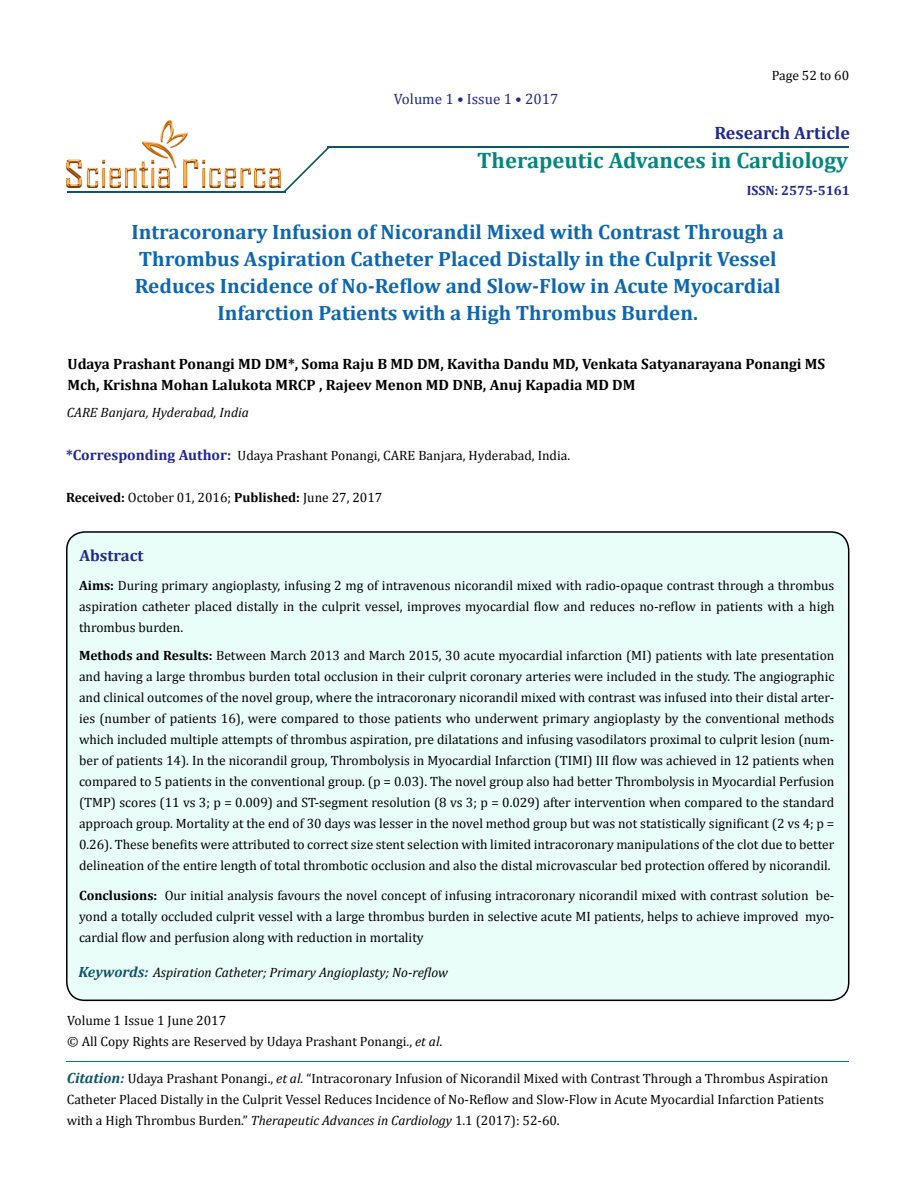
<style>
.page{position:relative;width:917px;height:1190px;background:#fff}
.page>*{position:absolute;margin:0;border:0;box-sizing:border-box;transform-origin:0 0}
.t1{font:700 22.5px "Cambria";color:#00877d}
.t2{font:700 20.85px/27px "Cambria";color:#0d66b1;text-align:center}
.t3{font:700 18px "Cambria";color:#202891}
.t4{font:700 16.35px "Cambria";color:#202891}
.t5{font:700 15px/21px "Cambria";color:#000}
.t6{font:15px "Cambria";color:#202891}
.t7{font:13.5px/21px "Cambria";color:#000;text-align:justify}
.t8{font:italic 13.5px "Cambria";color:#000}
.t9{font:700 13.5px "Cambria";color:#202891}
.s1{font-weight:700;font-size:14.85px;color:#202891}
.s2{font-weight:700}
.s3{font-weight:700;font-size:14.85px;color:#0e546a}
.s4{font-style:italic}
.s5{font-weight:700;font-style:italic;font-size:14.85px;color:#0e546a}
</style>
<div class="page">
<div style="left:67px;top:532px;width:781px;height:468px;background:#e9fdf9;border-radius:18px"></div>
<hr style="left:327px;top:146px;width:521px;height:2px;background:#0e546a">
<hr style="left:67px;top:191px;width:218px;height:2px;background:#0e546a">
<svg style="left:284px;top:148px;width:45px;height:45px"></svg>
<hr style="left:67px;top:1061px;width:781px;height:1px;background:#0d66b1">
<img style="left:67px;top:120px;width:214px;height:67px">
<p class="t6" style="left:394px;top:90px;width:166px">Volume 1 • Issue 1 • 2017</p>
<p class="t7" style="left:771px;top:64px;width:79px">Page 52 to 60</p>
<h3 class="t3" style="left:714px;top:121px;width:137px">Research Article</h3>
<h1 class="t1" style="left:477px;top:147px;width:372px">Therapeutic Advances in Cardiology</h1>
<p class="t9" style="left:746px;top:183px;width:104px">ISSN: 2575-5161</p>
<p class="t2" style="left:131px;top:218px;width:654px">Intracoronary Infusion of Nicorandil Mixed with Contrast Through a Thrombus Aspiration Catheter Placed Distally in the Culprit Vessel Reduces Incidence of No-Reflow and Slow-Flow in Acute Myocardial Infarction Patients with a High Thrombus Burden.</p>
<p class="t5" style="left:68px;top:353px;width:759px">Udaya Prashant Ponangi MD DM*, Soma Raju B MD DM, Kavitha Dandu MD, Venkata Satyanarayana Ponangi MS<br>Mch, Krishna Mohan Lalukota MRCP , Rajeev Menon MD DNB, Anuj Kapadia MD DM</p>
<p class="t8" style="left:67px;top:404px;width:184px">CARE Banjara, Hyderabad, India</p>
<p class="t7" style="left:66px;top:444px;width:505px"><span class="s1">*Corresponding Author:</span> Udaya Prashant Ponangi, CARE Banjara, Hyderabad, India.</p>
<p class="t7" style="left:66px;top:487px;width:318px"><span class="s2">Received:</span> October 01, 2016; <span class="s2">Published:</span> June 27, 2017</p>
<p class="t4" style="left:80px;top:546px;width:65px">Abstract</p>
<p class="t7" style="left:79px;top:574px;width:757px"><span class="s2">Aims:</span> During primary angioplasty, infusing 2 mg of intravenous nicorandil mixed with radio-opaque contrast through a thrombus aspiration catheter placed distally in the culprit vessel, improves myocardial flow and reduces no-reflow in patients with a high thrombus burden.</p>
<p class="t7" style="left:79px;top:645px;width:757px"><span class="s2">Methods and Results:</span> Between March 2013 and March 2015, 30 acute myocardial infarction (MI) patients with late presentation and having a large thrombus burden total occlusion in their culprit coronary arteries were included in the study. The angiographic and clinical outcomes of the novel group, where the intracoronary nicorandil mixed with contrast was infused into their distal arter&shy;ies (number of patients 16), were compared to those patients who underwent primary angioplasty by the conventional methods which included multiple attempts of thrombus aspiration, pre dilatations and infusing vasodilators proximal to culprit lesion (num&shy;ber of patients 14). In the nicorandil group, Thrombolysis in Myocardial Infarction (TIMI) III flow was achieved in 12 patients when compared to 5 patients in the conventional group. (p = 0.03). The novel group also had better Thrombolysis in Myocardial Perfusion (TMP) scores (11 vs 3; p = 0.009) and ST-segment resolution (8 vs 3; p = 0.029) after intervention when compared to the standard approach group. Mortality at the end of 30 days was lesser in the novel method group but was not statistically significant (2 vs 4; p = 0.26). These benefits were attributed to correct size stent selection with limited intracoronary manipulations of the clot due to better delineation of the entire length of total thrombotic occlusion and also the distal microvascular bed protection offered by nicorandil.</p>
<p class="t7" style="left:79px;top:885px;width:757px"><span class="s2">Conclusions:</span> Our initial analysis favours the novel concept of infusing intracoronary nicorandil mixed with contrast solution be&shy;yond a totally occluded culprit vessel with a large thrombus burden in selective acute MI patients, helps to achieve improved myo&shy;cardial flow and perfusion along with reduction in mortality</p>
<p class="t8" style="left:78px;top:964px;width:371px"><span class="s3">Keywords:</span> Aspiration Catheter; Primary Angioplasty; No-reflow</p>
<p class="t7" style="left:67px;top:1009px;width:376px">Volume 1 Issue 1 June 2017<br>© All Copy Rights are Reserved by Udaya Prashant Ponangi., <span class="s4">et al</span>.</p>
<p class="t7" style="left:67px;top:1068px;width:763px;text-align:left"><span class="s5">Citation:</span> Udaya Prashant Ponangi., <span class="s4">et al.</span> “Intracoronary Infusion of Nicorandil Mixed with Contrast Through a Thrombus Aspiration<br>Catheter Placed Distally in the Culprit Vessel Reduces Incidence of No-Reflow and Slow-Flow in Acute Myocardial Infarction Patients with a High Thrombus Burden.” <span class="s4">Therapeutic Advances in Cardiology</span> 1.1 (2017): 52-60.</p>
</div>
